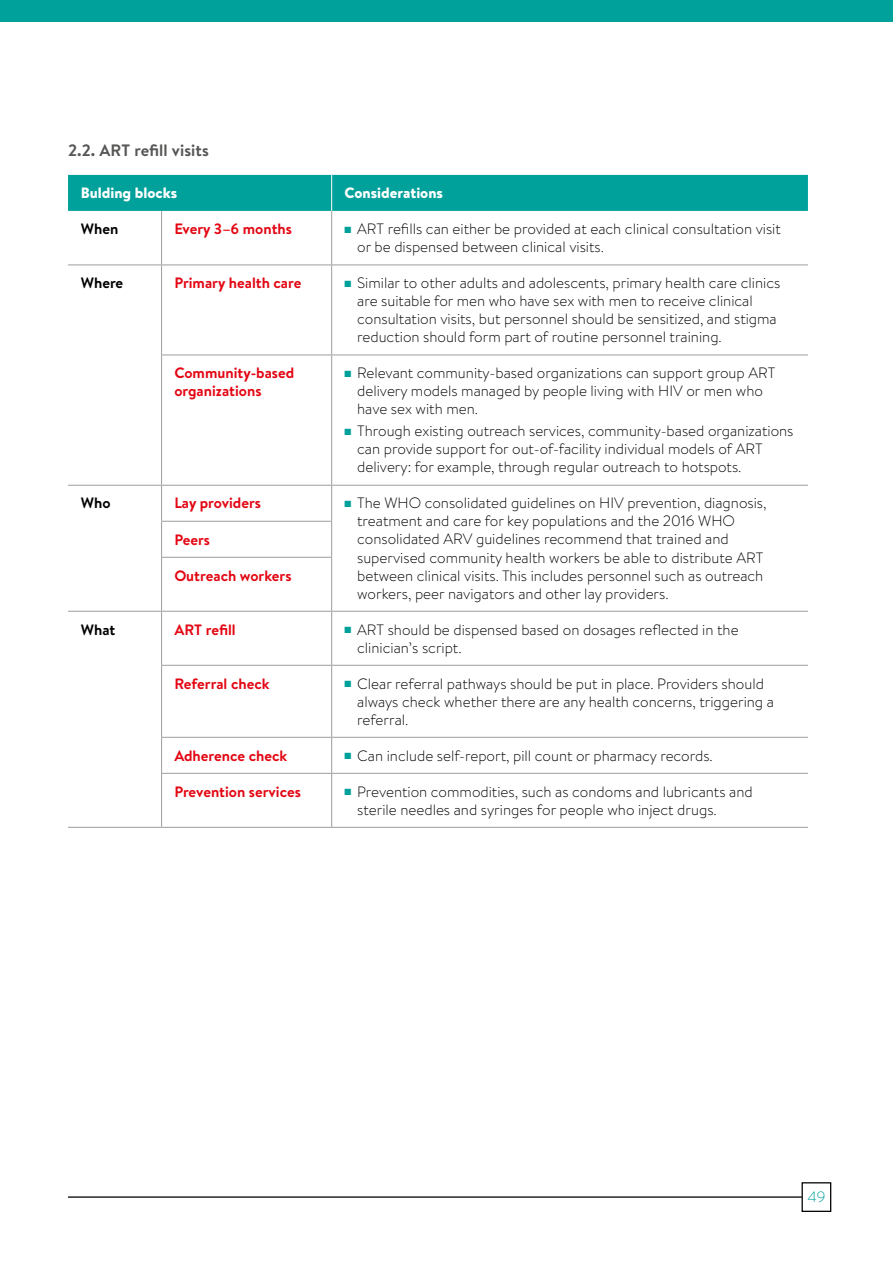
<style>
.page{position:relative;width:893px;height:1263px;background:#fff}
.page>*{position:absolute;margin:0;border:0;box-sizing:border-box;transform-origin:0 0}
.t1{font:700 16.5px "Brandon Text";letter-spacing:.005em;color:#575756}
.t2{font:300 15px/18px "Brandon Text";color:#000}
.t3{font:700 15px/18px "Brandon Text";color:#e30613}
.t4{font:900 15px "Brandon Text";color:#fff}
.t5{font:700 15px "Brandon Text";color:#000}
.t6{font:300 15px "Brandon Text";color:#00a19a}
.s1{color:#00a19a}
</style>
<div class="page">
<div style="left:0;top:0;width:893px;height:21px;background:#00a19a"></div>
<div style="left:68px;top:175px;width:740px;height:36px;background:#00a19a"></div>
<hr style="left:161px;top:211px;width:1px;height:53px;background:#9d9d9c">
<hr style="left:331px;top:211px;width:1px;height:53px;background:#9d9d9c">
<hr style="left:68px;top:264px;width:94px;height:1px;background:#9d9d9c">
<hr style="left:162px;top:264px;width:170px;height:1px;background:#9d9d9c">
<hr style="left:161px;top:265px;width:1px;height:89px;background:#9d9d9c">
<hr style="left:332px;top:264px;width:476px;height:1px;background:#9d9d9c">
<hr style="left:331px;top:265px;width:1px;height:89px;background:#9d9d9c">
<hr style="left:161px;top:354px;width:171px;height:1px;background:#9d9d9c">
<hr style="left:161px;top:355px;width:1px;height:130px;background:#9d9d9c">
<hr style="left:332px;top:354px;width:476px;height:1px;background:#9d9d9c">
<hr style="left:331px;top:355px;width:1px;height:130px;background:#9d9d9c">
<hr style="left:68px;top:485px;width:94px;height:1px;background:#9d9d9c">
<hr style="left:162px;top:485px;width:170px;height:1px;background:#9d9d9c">
<hr style="left:161px;top:486px;width:1px;height:35px;background:#9d9d9c">
<hr style="left:332px;top:485px;width:476px;height:1px;background:#9d9d9c">
<hr style="left:331px;top:486px;width:1px;height:35px;background:#9d9d9c">
<hr style="left:161px;top:521px;width:171px;height:1px;background:#9d9d9c">
<hr style="left:161px;top:522px;width:1px;height:35px;background:#9d9d9c">
<hr style="left:331px;top:522px;width:1px;height:35px;background:#9d9d9c">
<hr style="left:161px;top:557px;width:171px;height:1px;background:#9d9d9c">
<hr style="left:161px;top:558px;width:1px;height:53px;background:#9d9d9c">
<hr style="left:331px;top:558px;width:1px;height:53px;background:#9d9d9c">
<hr style="left:68px;top:611px;width:94px;height:1px;background:#9d9d9c">
<hr style="left:162px;top:611px;width:170px;height:1px;background:#9d9d9c">
<hr style="left:161px;top:612px;width:1px;height:53px;background:#9d9d9c">
<hr style="left:332px;top:611px;width:476px;height:1px;background:#9d9d9c">
<hr style="left:331px;top:612px;width:1px;height:53px;background:#9d9d9c">
<hr style="left:161px;top:665px;width:171px;height:1px;background:#9d9d9c">
<hr style="left:161px;top:666px;width:1px;height:71px;background:#9d9d9c">
<hr style="left:332px;top:665px;width:476px;height:1px;background:#9d9d9c">
<hr style="left:331px;top:666px;width:1px;height:71px;background:#9d9d9c">
<hr style="left:161px;top:737px;width:171px;height:1px;background:#9d9d9c">
<hr style="left:161px;top:738px;width:1px;height:35px;background:#9d9d9c">
<hr style="left:332px;top:737px;width:476px;height:1px;background:#9d9d9c">
<hr style="left:331px;top:738px;width:1px;height:35px;background:#9d9d9c">
<hr style="left:161px;top:773px;width:171px;height:1px;background:#9d9d9c">
<hr style="left:161px;top:774px;width:1px;height:53px;background:#9d9d9c">
<hr style="left:332px;top:773px;width:476px;height:1px;background:#9d9d9c">
<hr style="left:331px;top:774px;width:1px;height:53px;background:#9d9d9c">
<hr style="left:68px;top:827px;width:94px;height:1px;background:#9d9d9c">
<hr style="left:162px;top:827px;width:170px;height:1px;background:#9d9d9c">
<hr style="left:332px;top:827px;width:476px;height:1px;background:#9d9d9c">
<hr style="left:331px;top:175px;width:1px;height:36px;background:#fff">
<hr style="left:68px;top:1196px;width:740px;height:2px;background:#000">
<div style="left:802px;top:1183px;width:29px;height:28px;background:#fff"></div>
<div style="left:801px;top:1182px;width:30px;height:30px;border:1px solid #000"></div>
<p class="t1" style="left:68px;top:139px;width:142px">2.2. ART refill visits</p>
<p class="t4" style="left:81px;top:182px;width:98px">Bulding blocks</p>
<p class="t4" style="left:344px;top:182px;width:100px">Considerations</p>
<p class="t5" style="left:81px;top:218px;width:39px">When</p>
<p class="t3" style="left:174px;top:220px;width:119px">Every 3–6 months</p>
<p class="t2" style="left:357px;top:219px;width:425px;text-indent:-13px"><span class="s1">■</span> ART refills can either be provided at each clinical consultation visit or be dispensed between clinical visits.</p>
<p class="t5" style="left:81px;top:273px;width:44px">Where</p>
<p class="t3" style="left:174px;top:274px;width:129px">Primary health care</p>
<p class="t2" style="left:357px;top:273px;width:425px;text-indent:-13px"><span class="s1">■</span> Similar to other adults and adolescents, primary health care clinics are suitable for men who have sex with men to receive clinical consultation visits, but personnel should be sensitized, and stigma reduction should form part of routine personnel training.</p>
<p class="t3" style="left:174px;top:364px;width:121px">Community-based organizations</p>
<p class="t2" style="left:357px;top:363px;width:420px;text-indent:-13px"><span class="s1">■</span> Relevant community-based organizations can support group ART delivery models managed by people living with HIV or men who have sex with men.</p>
<p class="t2" style="left:357px;top:422px;width:438px;text-indent:-13px"><span class="s1">■</span> Through existing outreach services, community-based organizations can provide support for out-of-facility individual models of ART delivery: for example, through regular outreach to hotspots.</p>
<p class="t5" style="left:81px;top:493px;width:31px">Who</p>
<p class="t3" style="left:174px;top:494px;width:88px">Lay providers</p>
<p class="t2" style="left:357px;top:494px;width:411px;text-indent:-13px"><span class="s1">■</span> The WHO consolidated guidelines on HIV prevention, diagnosis, treatment and care for key populations and the 2016 WHO consolidated ARV guidelines recommend that trained and supervised community health workers be able to distribute ART between clinical visits. This includes personnel such as outreach workers, peer navigators and other lay providers.</p>
<p class="t3" style="left:174px;top:530px;width:37px">Peers</p>
<p class="t3" style="left:174px;top:566px;width:119px">Outreach workers</p>
<p class="t5" style="left:81px;top:619px;width:36px">What</p>
<p class="t3" style="left:174px;top:620px;width:63px">ART refill</p>
<p class="t2" style="left:357px;top:620px;width:383px;text-indent:-13px"><span class="s1">■</span> ART should be dispensed based on dosages reflected in the clinician’s script.</p>
<p class="t3" style="left:174px;top:674px;width:97px">Referral check</p>
<p class="t2" style="left:357px;top:674px;width:418px;text-indent:-13px"><span class="s1">■</span> Clear referral pathways should be put in place. Providers should always check whether there are any health concerns, triggering a referral.</p>
<p class="t3" style="left:174px;top:746px;width:114px">Adherence check</p>
<p class="t2" style="left:344px;top:746px;width:370px"><span class="s1">■</span> Can include self-report, pill count or pharmacy records.</p>
<p class="t3" style="left:174px;top:782px;width:128px">Prevention services</p>
<p class="t2" style="left:357px;top:782px;width:397px;text-indent:-13px"><span class="s1">■</span> Prevention commodities, such as condoms and lubricants and sterile needles and syringes for people who inject drugs.</p>
<p class="t6" style="left:807px;top:1187px;width:20px">49</p>
</div>
